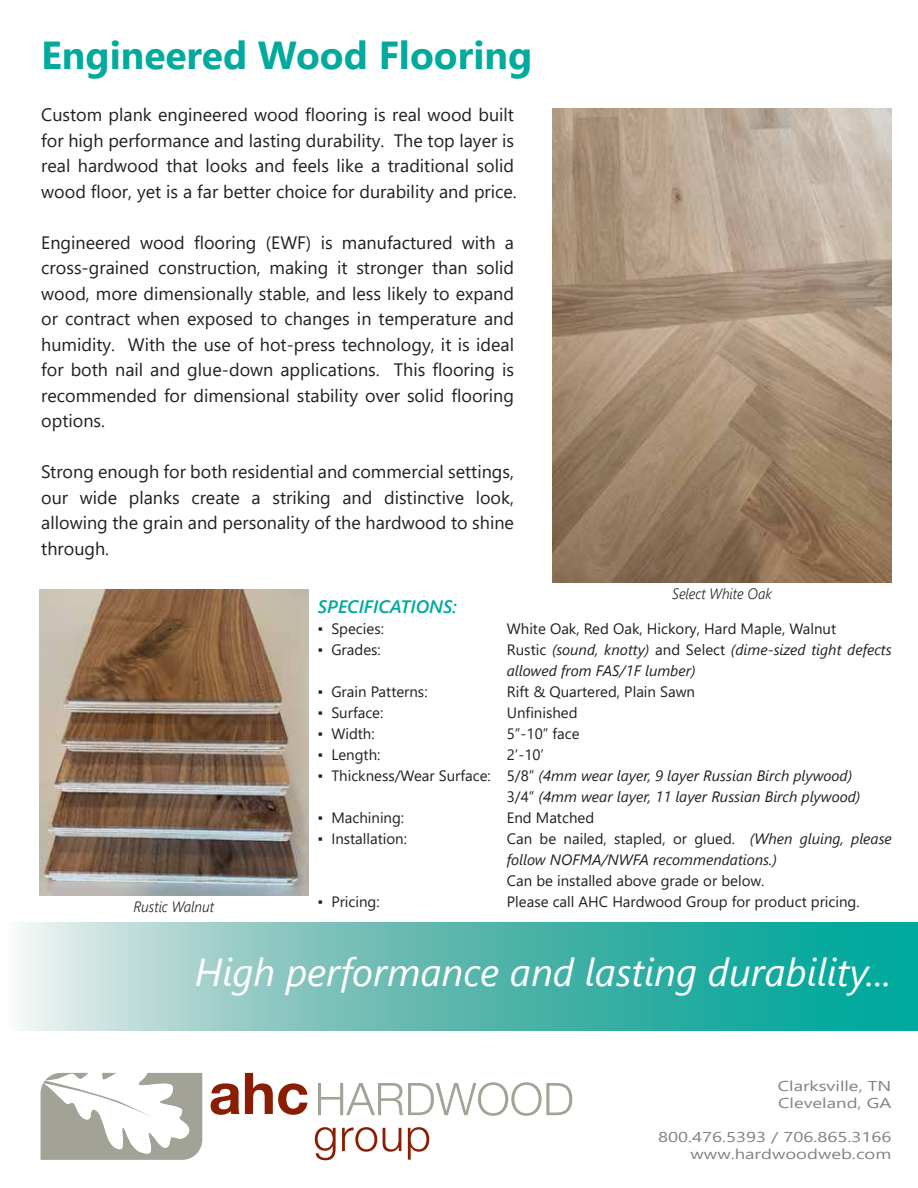
<style>
.page{position:relative;width:918px;height:1188px;background:#fff}
.page>*{position:absolute;margin:0;border:0;box-sizing:border-box;transform-origin:0 0}
.t1{font:italic 39px "Segoe UI";color:#fff}
.t2{font:700 39px "Segoe UI";color:#01aa9d}
.t3{font:18px/25.5px "Segoe UI";color:#231f20;text-align:justify}
.t4{font:italic 600 18px "Segoe UI";color:#01aa9d}
.t5{font:italic 15px/21px "Segoe UI";color:#231f20}
.t6{font:15px "Segoe UI";color:#231f20}
.t7{font:italic 300 15px "Segoe UI";color:#231f20;scale:.93 1}
.t8{font:14.25px/17.1px "Segoe UI";color:#808285;scale:1.3 1}
.s1{font-style:normal}
</style>
<div class="page">
<svg style="left:20px;top:923px;width:898px;height:108px;background:#61bdb5"></svg>
<svg style="left:211px;top:1073px;width:97px;height:42px"></svg>
<svg style="left:318px;top:1082px;width:254px;height:34px"></svg>
<svg style="left:315px;top:1127px;width:21px;height:33px"></svg>
<svg style="left:342px;top:1127px;width:35px;height:25px"></svg>
<svg style="left:383px;top:1128px;width:18px;height:24px"></svg>
<svg style="left:408px;top:1127px;width:21px;height:33px"></svg>
<svg style="left:41px;top:1073px;width:161px;height:87px"></svg>
<img style="left:39px;top:590px;width:269px;height:306px">
<img style="left:553px;top:108px;width:339px;height:475px">
<h1 class="t2" style="left:41px;top:19px;width:493px">Engineered Wood Flooring</h1>
<p class="t3" style="left:41px;top:101px;width:477px;text-align:left">Custom plank engineered wood flooring is real wood built for high performance and lasting durability. The top layer is real hardwood that looks and feels like a traditional solid wood floor, yet is a far better choice for durability and price.</p>
<p class="t3" style="left:41px;top:228px;width:474px">Engineered wood flooring (EWF) is manufactured with a cross-grained construction, making it stronger than solid wood, more dimensionally stable, and less likely to expand or contract when exposed to changes in temperature and humidity. With the use of hot-press technology, it is ideal for both nail and glue-down applications. This flooring is recommended for dimensional stability over solid flooring options.</p>
<p class="t3" style="left:41px;top:458px;width:474px">Strong enough for both residential and commercial settings, our wide planks create a striking and distinctive look, allowing the grain and personality of the hardwood to shine through.</p>
<p class="t7" style="left:133px;top:893px;width:88px">Rustic Walnut</p>
<p class="t7" style="left:672px;top:580px;width:109px">Select White Oak</p>
<p class="t4" style="left:318px;top:589px;width:141px">SPECIFICATIONS:</p>
<p class="t6" style="left:318px;top:614px;width:68px">▪ Species:</p>
<p class="t6" style="left:507px;top:614px;width:331px">White Oak, Red Oak, Hickory, Hard Maple, Walnut</p>
<p class="t6" style="left:318px;top:635px;width:64px">▪ Grades:</p>
<p class="t5" style="left:507px;top:637px;width:386px"><span class="s1">Rustic</span> (sound, knotty) <span class="s1">and Select</span> (dime-sized tight defects allowed from FAS/1F lumber)</p>
<p class="t6" style="left:318px;top:677px;width:111px">▪ Grain Patterns:</p>
<p class="t6" style="left:507px;top:677px;width:190px">Rift &amp; Quartered, Plain Sawn</p>
<p class="t6" style="left:318px;top:698px;width:67px">▪ Surface:</p>
<p class="t6" style="left:507px;top:698px;width:72px">Unfinished</p>
<p class="t6" style="left:318px;top:719px;width:58px">▪ Width:</p>
<p class="t6" style="left:507px;top:719px;width:74px">5”-10” face</p>
<p class="t6" style="left:318px;top:740px;width:64px">▪ Length:</p>
<p class="t6" style="left:507px;top:740px;width:39px">2’-10’</p>
<p class="t5" style="left:507px;top:763px;width:355px;text-indent:-189px"><span class="s1">▪ Thickness/Wear Surface: 5/8”</span> (4mm wear layer, 9 layer Russian Birch plywood)<br><span class="s1">3/4”</span> (4mm wear layer, 11 layer Russian Birch plywood)</p>
<p class="t6" style="left:318px;top:803px;width:88px">▪ Machining:</p>
<p class="t6" style="left:507px;top:803px;width:89px">End Matched</p>
<p class="t6" style="left:318px;top:824px;width:91px">▪ Installation:</p>
<p class="t5" style="left:507px;top:826px;width:386px"><span class="s1">Can be nailed, stapled, or glued.</span> (When gluing, please follow NOFMA/NWFA recommendations.)</p>
<p class="t6" style="left:507px;top:866px;width:259px">Can be installed above grade or below.</p>
<p class="t6" style="left:318px;top:887px;width:63px">▪ Pricing:</p>
<p class="t6" style="left:507px;top:887px;width:354px">Please call AHC Hardwood Group for product pricing.</p>
<h1 class="t1" style="left:195px;top:935px;width:699px">High performance and lasting durability...</h1>
<p class="t8" style="left:778px;top:1076px;width:89px">Clarksville, TN<br>Cleveland, GA</p>
<p class="t8" style="left:658px;top:1127px;width:181px;text-align:right">800.476.5393 / 706.865.3166 www.hardwoodweb.com</p>
</div>
